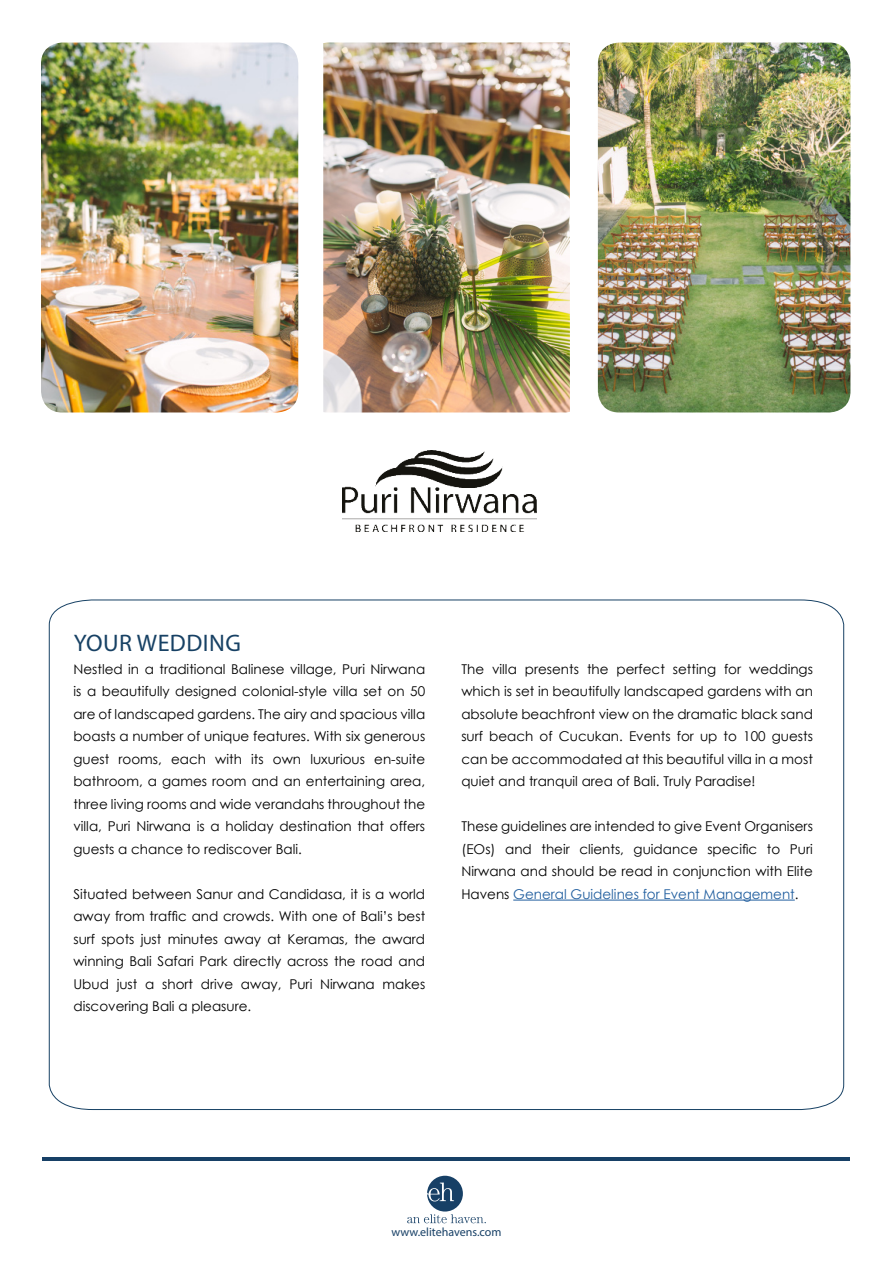
<style>
.page{position:relative;width:893px;height:1263px;background:#fff}
.page>*{position:absolute;margin:0;border:0;box-sizing:border-box;transform-origin:0 0}
.t1{font:24px "Myriad Pro";letter-spacing:.02em;color:#174164}
.t2{font:13.5px/22.5px "Century Gothic";color:#000;text-align:justify}
.t3{font:12px "Myriad Pro";color:#174066}
.s1{color:#1f5d9e}
</style>
<div class="page">
<hr style="left:43px;top:1157px;width:807px;height:3px;background:#174066">
<svg style="left:407px;top:1176px;width:79px;height:47px"></svg>
<img style="left:598px;top:43px;width:252px;height:369px">
<img style="left:342px;top:450px;width:195px;height:81px">
<img style="left:41px;top:43px;width:257px;height:369px">
<img style="left:323px;top:43px;width:247px;height:369px">
<svg style="left:49px;top:599px;width:795px;height:511px"></svg>
<h1 class="t1" style="left:74px;top:634px;width:169px">YOUR WEDDING</h1>
<p class="t2" style="left:73px;top:659px;width:353px">Nestled in a traditional Balinese village, Puri Nirwana is a beautifully designed colonial-style villa set on 50 are of landscaped gardens. The airy and spacious villa boasts a number of unique features. With six generous guest rooms, each with its own luxurious en-suite bathroom, a games room and an entertaining area, three living rooms and wide verandahs throughout the villa, Puri Nirwana is a holiday destination that offers guests a chance to rediscover Bali.</p>
<p class="t2" style="left:73px;top:884px;width:353px">Situated between Sanur and Candidasa, it is a world away from traffic and crowds. With one of Bali’s best surf spots just minutes away at Keramas, the award winning Bali Safari Park directly across the road and Ubud just a short drive away, Puri Nirwana makes discovering Bali a pleasure.</p>
<p class="t2" style="left:461px;top:659px;width:353px">The villa presents the perfect setting for weddings which is set in beautifully landscaped gardens with an absolute beachfront view on the dramatic black sand surf beach of Cucukan. Events for up to 100 guests can be accommodated at this beautiful villa in a most quiet and tranquil area of Bali. Truly Paradise!</p>
<p class="t2" style="left:461px;top:816px;width:353px">These guidelines are intended to give Event Organisers (EOs) and their clients, guidance specific to Puri Nirwana and should be read in conjunction with Elite Havens <span class="s1">General Guidelines for Event Management</span>.</p>
<p class="t3" style="left:391px;top:1227px;width:112px">www.elitehavens.com</p>
</div>
